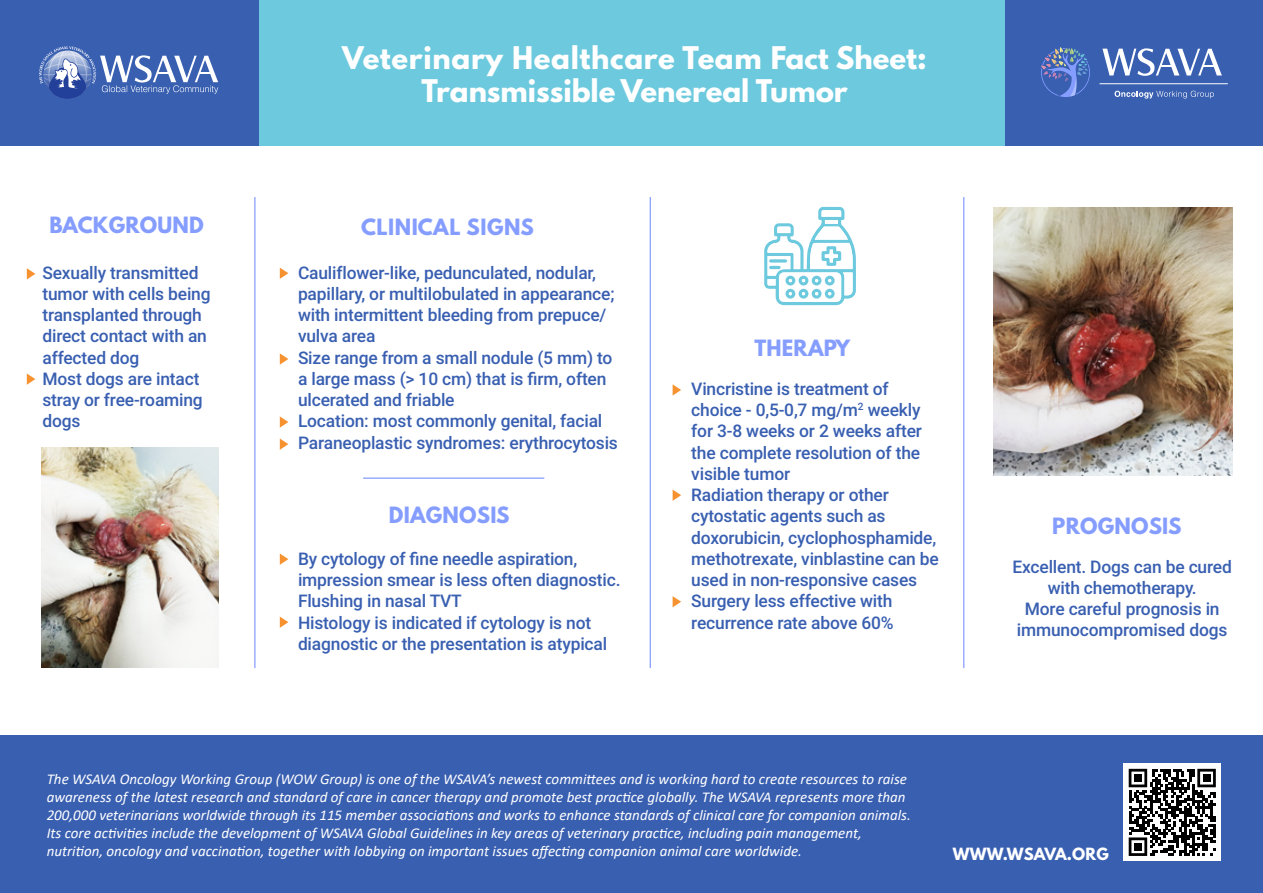
<style>
.page{position:relative;width:1263px;height:893px;background:#fff}
.page>*{position:absolute;margin:0;border:0;box-sizing:border-box;transform-origin:0 0}
.t1{font:700 27.75px/33.3px "League Spartan";color:#fff;text-align:center}
.t2{font:700 19.95px "League Spartan";letter-spacing:.01em;color:#859dff}
.t3{font:500 17.4px/21.3px "Roboto";letter-spacing:-.01em;color:#395fb1}
.t4{font:italic 15px/18px "Calibri";color:#fff}
.t5{font:700 15px "League Spartan";letter-spacing:.01em;color:#fff}
</style>
<div class="page">
<hr style="left:254px;top:197px;width:1px;height:471px;background:#859dff">
<hr style="left:650px;top:197px;width:1px;height:471px;background:#859dff">
<hr style="left:963px;top:197px;width:1px;height:471px;background:#859dff">
<svg style="left:764px;top:207px;width:92px;height:98px"></svg>
<hr style="left:363px;top:477px;width:181px;height:2px;background:#859dff">
<svg style="left:27px;top:268px;width:8px;height:11px"></svg>
<svg style="left:27px;top:373px;width:8px;height:12px"></svg>
<svg style="left:673px;top:384px;width:8px;height:12px"></svg>
<svg style="left:673px;top:490px;width:8px;height:11px"></svg>
<svg style="left:673px;top:596px;width:8px;height:11px"></svg>
<svg style="left:280px;top:268px;width:8px;height:11px"></svg>
<svg style="left:280px;top:353px;width:8px;height:12px"></svg>
<svg style="left:280px;top:416px;width:8px;height:12px"></svg>
<svg style="left:280px;top:438px;width:8px;height:12px"></svg>
<svg style="left:280px;top:553px;width:8px;height:12px"></svg>
<svg style="left:280px;top:617px;width:8px;height:11px"></svg>
<img style="left:42px;top:447px;width:176px;height:221px">
<img style="left:993px;top:208px;width:240px;height:267px">
<div style="left:0;top:0;width:1263px;height:146px;background:#395fb1"></div>
<div style="left:260px;top:0;width:745px;height:146px;background:#6dcade"></div>
<svg style="left:39px;top:46px;width:179px;height:53px"></svg>
<svg style="left:1102px;top:48px;width:120px;height:28px"></svg>
<svg style="left:1114px;top:91px;width:100px;height:8px"></svg>
<hr style="left:1099px;top:83px;width:129px;height:1px;background:#fff">
<svg style="left:1041px;top:47px;width:49px;height:50px"></svg>
<div style="left:0;top:735px;width:1263px;height:158px;background:#395fb1"></div>
<div style="left:1123px;top:764px;width:98px;height:97px;background:#fff"></div>
<svg style="left:1129px;top:769px;width:87px;height:87px"></svg>
<div style="left:1134px;top:774px;width:8px;height:8px;background:#000"></div>
<div style="left:1202px;top:774px;width:8px;height:8px;background:#000"></div>
<div style="left:1134px;top:843px;width:8px;height:8px;background:#000"></div>
<p class="t2" style="left:50px;top:209px;width:156px">BACKGROUND</p>
<p class="t3" style="left:42px;top:261px;width:170px">Sexually transmitted tumor with cells being transplanted through direct contact with an affected dog<br>Most dogs are intact stray or free-roaming dogs</p>
<h1 class="t1" style="left:342px;top:41px;width:586px">Veterinary Healthcare Team Fact Sheet:<br>Transmissible Venereal Tumor</h1>
<p class="t2" style="left:361px;top:211px;width:174px">CLINICAL SIGNS</p>
<p class="t3" style="left:298px;top:261px;width:321px">Cauliflower-like, pedunculated, nodular, papillary, or multilobulated in appearance; with intermittent bleeding from prepuce/ vulva area<br>Size range from a small nodule (5 mm) to a large mass (&gt; 10 cm) that is firm, often ulcerated and friable<br>Location: most commonly genital, facial Paraneoplastic syndromes: erythrocytosis</p>
<p class="t2" style="left:389px;top:500px;width:122px">DIAGNOSIS</p>
<p class="t3" style="left:298px;top:547px;width:324px">By cytology of fine needle aspiration, impression smear is less often diagnostic.<br>Flushing in nasal TVT<br>Histology is indicated if cytology is not diagnostic or the presentation is atypical</p>
<p class="t2" style="left:754px;top:332px;width:97px">THERAPY</p>
<p class="t3" style="left:691px;top:377px;width:249px">Vincristine is treatment of choice - 0,5-0,7 mg/m<sup>2</sup> weekly for 3-8 weeks or 2 weeks after the complete resolution of the visible tumor<br>Radiation therapy or other cytostatic agents such as doxorubicin, cyclophosphamide, methotrexate, vinblastine can be used in non-responsive cases<br>Surgery less effective with recurrence rate above 60%</p>
<p class="t2" style="left:1052px;top:511px;width:131px">PROGNOSIS</p>
<p class="t3" style="left:1012px;top:555px;width:221px;text-align:center">Excellent. Dogs can be cured with chemotherapy.<br>More careful prognosis in immunocompromised dogs</p>
<p class="t4" style="left:47px;top:769px;width:866px">The WSAVA Oncology Working Group (WOW Group) is one of the WSAVA’s newest committees and is working hard to create resources to raise awareness of the latest research and standard of care in cancer therapy and promote best practice globally. The WSAVA represents more than 200,000 veterinarians worldwide through its 115 member associations and works to enhance standards of clinical care for companion animals.<br>Its core activities include the development of WSAVA Global Guidelines in key areas of veterinary practice, including pain management, nutrition, oncology and vaccination, together with lobbying on important issues affecting companion animal care worldwide.</p>
<p class="t5" style="left:953px;top:842px;width:157px">WWW.WSAVA.ORG</p>
</div>
